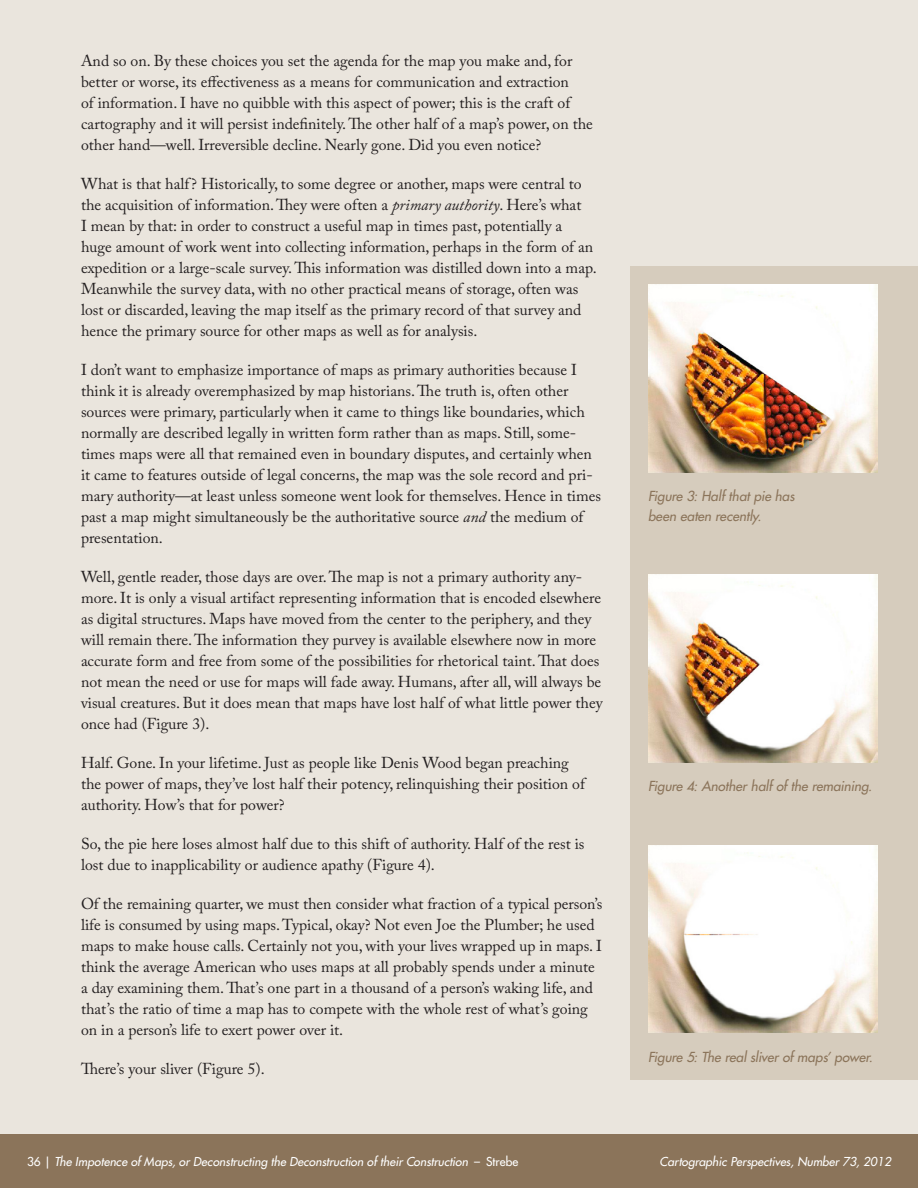
<style>
.page{position:relative;width:918px;height:1188px;background:#fff}
.page>*{position:absolute;margin:0;border:0;box-sizing:border-box;transform-origin:0 0}
.Body_Text{font:15.75px/21px "Adobe Caslon Pro";color:#231f20}
.Figure_Caption{font:italic 500 13.5px/19.5px "Futura Std";color:#8b745a}
.t1{font:italic 500 12px "Futura Std";color:#fff}
.s1{font-style:italic}
.s2{font-style:normal}
</style>
<div class="page">
<div style="left:0;top:1134px;width:918px;height:54px;background:#8b745a"></div>
<div style="left:0;top:0;width:918px;height:1134px;background:#eae5dd"></div>
<div style="left:630px;top:267px;width:288px;height:813px;background:#d6ccbd"></div>
<img style="left:648px;top:285px;width:230px;height:187px">
<img style="left:648px;top:575px;width:230px;height:187px">
<img style="left:648px;top:845px;width:230px;height:188px">
<p class="Body_Text" style="left:81px;top:50px;width:513px">And so on. By these choices you set the agenda for the map you make and, for better or worse, its effectiveness as a means for communication and extraction<br>of information. I have no quibble with this aspect of power; this is the craft of cartography and it will persist indefinitely. The other half of a map’s power, on the other hand—well. Irreversible decline. Nearly gone. Did you even notice?</p>
<p class="Body_Text" style="left:81px;top:173px;width:517px">What is that half? Historically, to some degree or another, maps were central to the acquisition of information. They were often a <span class="s1">primary authority</span>. Here’s what<br>I mean by that: in order to construct a useful map in times past, potentially a huge amount of work went into collecting information, perhaps in the form of an expedition or a large-scale survey. This information was distilled down into a map.<br>Meanwhile the survey data, with no other practical means of storage, often was lost or discarded, leaving the map itself as the primary record of that survey and hence the primary source for other maps as well as for analysis.</p>
<p class="Body_Text" style="left:81px;top:359px;width:522px">I don’t want to emphasize importance of maps as primary authorities because I think it is already overemphasized by map historians. The truth is, often other sources were primary, particularly when it came to things like boundaries, which normally are described legally in written form rather than as maps. Still, some&shy;times maps were all that remained even in boundary disputes, and certainly when it came to features outside of legal concerns, the map was the sole record and pri&shy;mary authority—at least unless someone went look for themselves. Hence in times past a map might simultaneously be the authoritative source <span class="s1">and</span> the medium of presentation.</p>
<p class="Body_Text" style="left:81px;top:566px;width:523px">Well, gentle reader, those days are over. The map is not a primary authority any&shy;more. It is only a visual artifact representing information that is encoded elsewhere as digital structures. Maps have moved from the center to the periphery, and they will remain there. The information they purvey is available elsewhere now in more accurate form and free from some of the possibilities for rhetorical taint. That does not mean the need or use for maps will fade away. Humans, after all, will always be visual creatures. But it does mean that maps have lost half of what little power they once had (Figure 3).</p>
<p class="Body_Text" style="left:81px;top:752px;width:505px">Half. Gone. In your lifetime. Just as people like Denis Wood began preaching the power of maps, they’ve lost half their potency, relinquishing their position of authority. How’s that for power?</p>
<p class="Body_Text" style="left:81px;top:833px;width:505px">So, the pie here loses almost half due to this shift of authority. Half of the rest is lost due to inapplicability or audience apathy (Figure 4).</p>
<p class="Body_Text" style="left:81px;top:893px;width:523px">Of the remaining quarter, we must then consider what fraction of a typical person’s life is consumed by using maps. Typical, okay? Not even Joe the Plumber; he used maps to make house calls. Certainly not you, with your lives wrapped up in maps. I think the average American who uses maps at all probably spends under a minute a day examining them. That’s one part in a thousand of a person’s waking life, and that’s the ratio of time a map has to compete with the whole rest of what’s going on in a person’s life to exert power over it.</p>
<p class="Body_Text" style="left:81px;top:1058px;width:185px">There’s your sliver (Figure 5).</p>
<p class="Figure_Caption" style="left:648px;top:487px;width:148px">Figure 3: Half that pie has been eaten recently.</p>
<p class="Figure_Caption" style="left:648px;top:777px;width:226px">Figure 4: Another half of the remaining.</p>
<p class="Figure_Caption" style="left:648px;top:1048px;width:226px">Figure 5: The real sliver of maps’ power.</p>
<p class="t1" style="left:27px;top:1154px;width:493px"><span class="s2">36 |</span> The Impotence of Maps, or Deconstructing the Deconstruction of their Construction <span class="s2">– Strebe</span></p>
<p class="t1" style="left:660px;top:1154px;width:233px">Cartographic Perspectives, Number 73, 2012</p>
</div>
